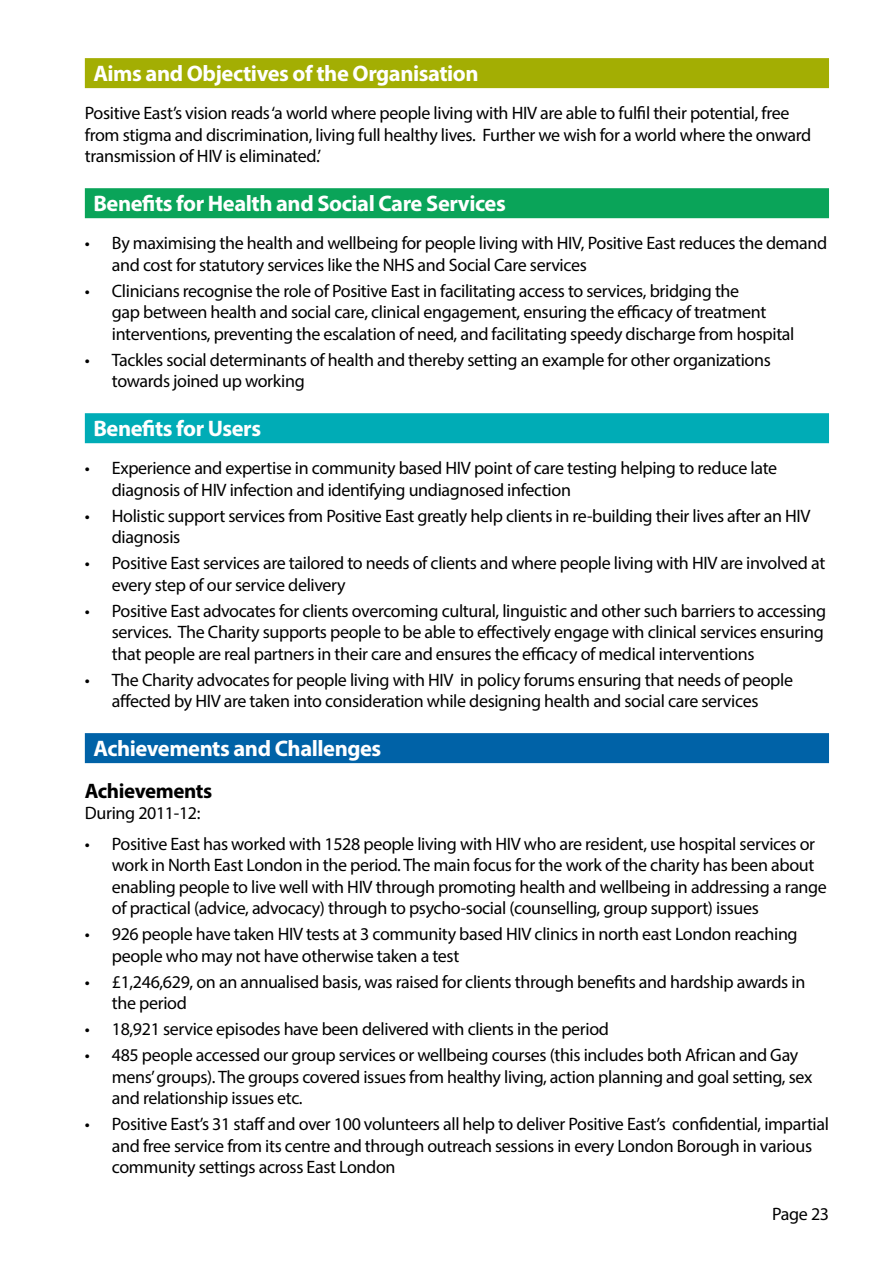
<style>
.page{position:relative;width:893px;height:1263px;background:#fff}
.page>*{position:absolute;margin:0;border:0;box-sizing:border-box;transform-origin:0 0}
.t1{font:700 22.5px "Myriad Pro";letter-spacing:-.02em;color:#fff}
.t2{font:700 21px "Myriad Pro";letter-spacing:-.02em;color:#000}
.t3{font:18px/21.6px "Myriad Pro";letter-spacing:-.02em;color:#000}
</style>
<div class="page">
<div style="left:85px;top:58px;width:744px;height:30px;background:#a3ae03"></div>
<div style="left:85px;top:188px;width:744px;height:30px;background:#0aa459"></div>
<div style="left:85px;top:413px;width:744px;height:30px;background:#00acb6"></div>
<div style="left:85px;top:733px;width:744px;height:30px;background:#0062a7"></div>
<p class="t1" style="left:93px;top:58px;width:387px">Aims and Objectives of the Organisation</p>
<p class="t3" style="left:85px;top:102px;width:728px">Positive East’s vision reads ‘a world where people living with HIV are able to fulfil their potential, free from stigma and discrimination, living full healthy lives . Further we wish for a world where the onward transmission of HIV is eliminated .’</p>
<p class="t1" style="left:93px;top:188px;width:414px">Benefits for Health and Social Care Services</p>
<p class="t3" style="left:112px;top:232px;width:717px;text-indent:-27px">• By maximising the health and wellbeing for people living with HIV, Positive East reduces the demand and cost for statutory services like the NHS and Social Care services</p>
<p class="t3" style="left:112px;top:280px;width:684px;text-indent:-27px">• Clinicians recognise the role of Positive East in facilitating access to services, bridging the<br>gap between health and social care, clinical engagement, ensuring the efficacy of treatment interventions, preventing the escalation of need, and facilitating speedy discharge from hospital</p>
<p class="t3" style="left:112px;top:349px;width:660px;text-indent:-27px">• Tackles social determinants of health and thereby setting an example for other organizations towards joined up working</p>
<p class="t1" style="left:93px;top:413px;width:169px">Benefits for Users</p>
<p class="t3" style="left:112px;top:457px;width:667px;text-indent:-27px">• Experience and expertise in community based HIV point of care testing helping to reduce late diagnosis of HIV infection and identifying undiagnosed infection</p>
<p class="t3" style="left:112px;top:505px;width:700px;text-indent:-27px">• Holistic support services from Positive East greatly help clients in re-building their lives after an HIV diagnosis</p>
<p class="t3" style="left:112px;top:552px;width:715px;text-indent:-27px">• Positive East services are tailored to needs of clients and where people living with HIV are involved at every step of our service delivery</p>
<p class="t3" style="left:112px;top:600px;width:716px;text-indent:-27px">• Positive East advocates for clients overcoming cultural, linguistic and other such barriers to accessing services . The Charity supports people to be able to effectively engage with clinical services ensuring that people are real partners in their care and ensures the efficacy of medical interventions</p>
<p class="t3" style="left:85px;top:669px;width:710px;text-align:center">• The Charity advocates for people living with HIV in policy forums ensuring that needs of people affected by HIV are taken into consideration while designing health and social care services</p>
<p class="t1" style="left:93px;top:733px;width:289px">Achievements and Challenges</p>
<p class="t2" style="left:85px;top:777px;width:129px">Achievements</p>
<p class="t3" style="left:85px;top:802px;width:117px">During 2011-12:</p>
<p class="t3" style="left:112px;top:832px;width:717px;text-indent:-27px">• Positive East has worked with 1528 people living with HIV who are resident, use hospital services or work in North East London in the period . The main focus for the work of the charity has been about enabling people to live well with HIV through promoting health and wellbeing in addressing a range of practical (advice, advocacy) through to psycho-social (counselling, group support) issues</p>
<p class="t3" style="left:112px;top:923px;width:687px;text-indent:-27px">• 926 people have taken HIV tests at 3 community based HIV clinics in north east London reaching people who may not have otherwise taken a test</p>
<p class="t3" style="left:112px;top:970px;width:695px;text-indent:-27px">• £1,246,629, on an annualised basis, was raised for clients through benefits and hardship awards in the period</p>
<p class="t3" style="left:85px;top:1018px;width:526px">• 18,921 service episodes have been delivered with clients in the period</p>
<p class="t3" style="left:112px;top:1044px;width:702px;text-indent:-27px">• 485 people accessed our group services or wellbeing courses (this includes both African and Gay mens’ groups) . The groups covered issues from healthy living, action planning and goal setting, sex and relationship issues etc .</p>
<p class="t3" style="left:112px;top:1113px;width:719px;text-indent:-27px">• Positive East’s 31 staff and over 100 volunteers all help to deliver Positive East’s confidential, impartial and free service from its centre and through outreach sessions in every London Borough in various community settings across East London</p>
<p class="t3" style="left:772px;top:1203px;width:58px">Page 23</p>
</div>
